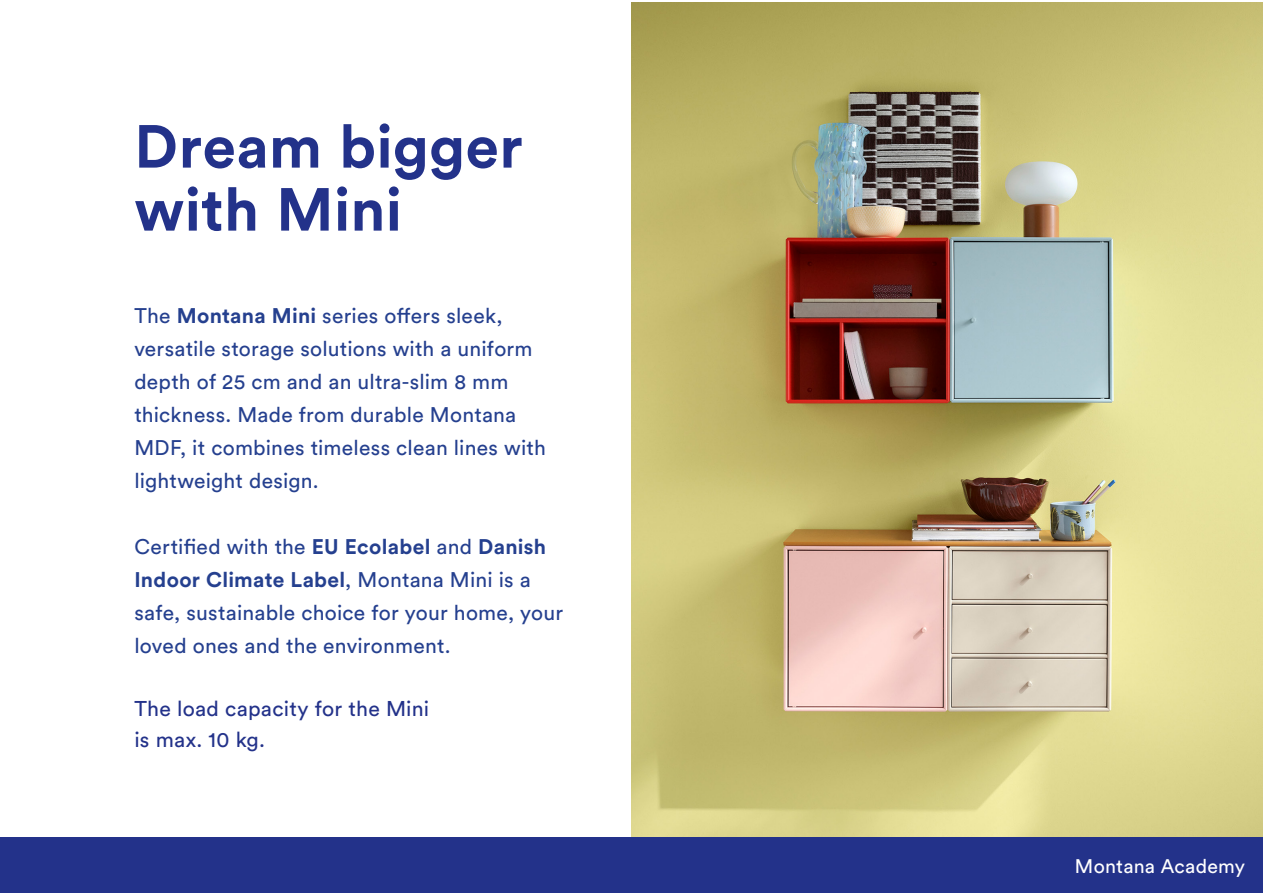
<style>
.page{position:relative;width:1263px;height:893px;background:#fff}
.page>*{position:absolute;margin:0;border:0;box-sizing:border-box;transform-origin:0 0}
.t1{font:700 60px/63px "Circular Std";letter-spacing:.005em;color:#23328a}
.t2{font:21.15px/30.3px "Circular Std";letter-spacing:.01em;color:#23328a}
.t3{font:21px/33px "Circular Std";letter-spacing:.01em;color:#25408f}
.t4{font:19.5px "Circular Std";letter-spacing:.01em;color:#fff}
.s1{font-weight:700}
</style>
<div class="page">
<img style="left:631px;top:3px;width:632px;height:834px">
<div style="left:0;top:837px;width:1263px;height:56px;background:#23328a"></div>
<h1 class="t1" style="left:134px;top:114px;width:390px">Dream bigger with Mini</h1>
<p class="t3" style="left:134px;top:299px;width:413px">The <span class="s1">Montana Mini</span> series offers sleek, versatile storage solutions with a uniform depth of 25 cm and an ultra-slim 8 mm thickness. Made from durable Montana MDF, it combines timeless clean lines with lightweight design.</p>
<p class="t3" style="left:134px;top:530px;width:430px">Certified with the <span class="s1">EU Ecolabel</span> and <span class="s1">Danish Indoor Climate Label</span>, Montana Mini is a safe, sustainable choice for your home, your loved ones and the environment.</p>
<p class="t2" style="left:134px;top:694px;width:296px">The load capacity for the Mini is max. 10 kg.</p>
<p class="t4" style="left:1075px;top:854px;width:172px">Montana Academy</p>
</div>
